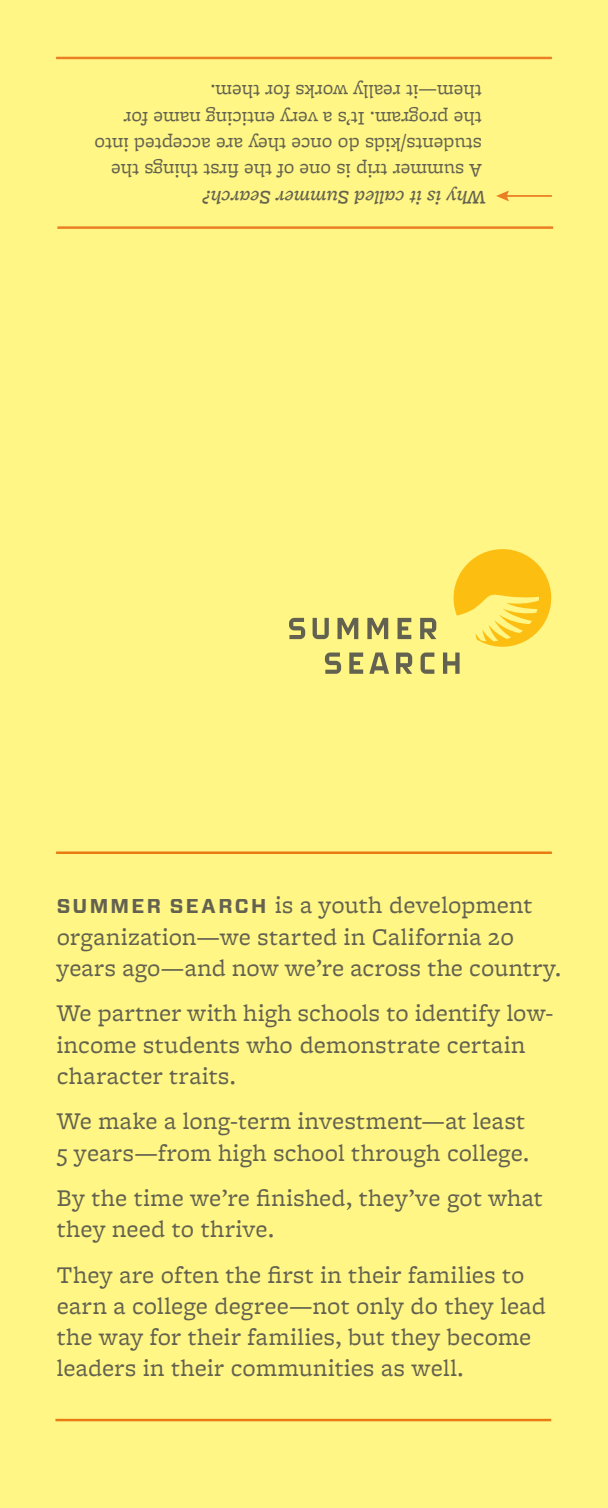
<style>
.page{position:relative;width:608px;height:1508px;background:#fff685}
.page>*{position:absolute;margin:0;border:0;box-sizing:border-box;transform-origin:0 0}
.freight_book_8_5_11{font:25px/31.2px "Freight Micro Pro";letter-spacing:.015em;color:#636250}
.freight_book_8_5_11-2{font:20px/26.2px "Freight Micro Pro";color:#636250}
.freight_book_8_5_11-3{font:italic 500 20px "Freight Micro Pro";letter-spacing:.005em;color:#636250}
.s1{font-family:"Forza";font-weight:700;font-size:20px}
</style>
<div class="page">
<hr style="left:56px;top:851px;width:495px;height:3px;background:#ea8023">
<hr style="left:55px;top:1418px;width:496px;height:3px;background:#ea8023">
<svg style="left:496px;top:190px;width:55px;height:11px"></svg>
<hr style="left:56px;top:57px;width:495px;height:2px;background:#ea8023">
<hr style="left:57px;top:226px;width:496px;height:3px;background:#ea8023">
<svg style="left:289px;top:618px;width:16px;height:21px"></svg>
<svg style="left:312px;top:618px;width:17px;height:21px"></svg>
<svg style="left:367px;top:618px;width:21px;height:21px"></svg>
<svg style="left:337px;top:618px;width:21px;height:21px"></svg>
<svg style="left:397px;top:618px;width:14px;height:21px"></svg>
<svg style="left:420px;top:618px;width:16px;height:21px"></svg>
<svg style="left:396px;top:652px;width:16px;height:22px"></svg>
<svg style="left:325px;top:652px;width:16px;height:22px"></svg>
<svg style="left:349px;top:652px;width:14px;height:22px"></svg>
<svg style="left:369px;top:652px;width:20px;height:22px"></svg>
<svg style="left:420px;top:652px;width:14px;height:22px"></svg>
<svg style="left:443px;top:549px;width:109px;height:125px"></svg>
<p class="freight_book_8_5_11-2" style="left:481px;top:184px;width:389px;rotate:-180deg">A summer trip is one of the first things the students/kids do once they are accepted into the program. It’s a very enticing name for them—it really works for them.</p>
<p class="freight_book_8_5_11-3" style="left:486px;top:211px;width:285px;rotate:-180deg">Why is it called Summer Search?</p>
<p class="freight_book_8_5_11" style="left:57px;top:888px;width:505px"><span class="s1">SUMMER SEARCH</span> is a youth development organization—we started in California 20 years ago—and now we’re across the country.</p>
<p class="freight_book_8_5_11" style="left:57px;top:996px;width:498px">We partner with high schools to identify low&shy;income students who demonstrate certain character traits.</p>
<p class="freight_book_8_5_11" style="left:57px;top:1104px;width:474px">We make a long-term investment—at least<br>5 years—from high school through college.</p>
<p class="freight_book_8_5_11" style="left:57px;top:1181px;width:487px">By the time we’re finished, they’ve got what they need to thrive.</p>
<p class="freight_book_8_5_11" style="left:57px;top:1258px;width:490px">They are often the first in their families to earn a college degree—not only do they lead the way for their families, but they become leaders in their communities as well.</p>
</div>
